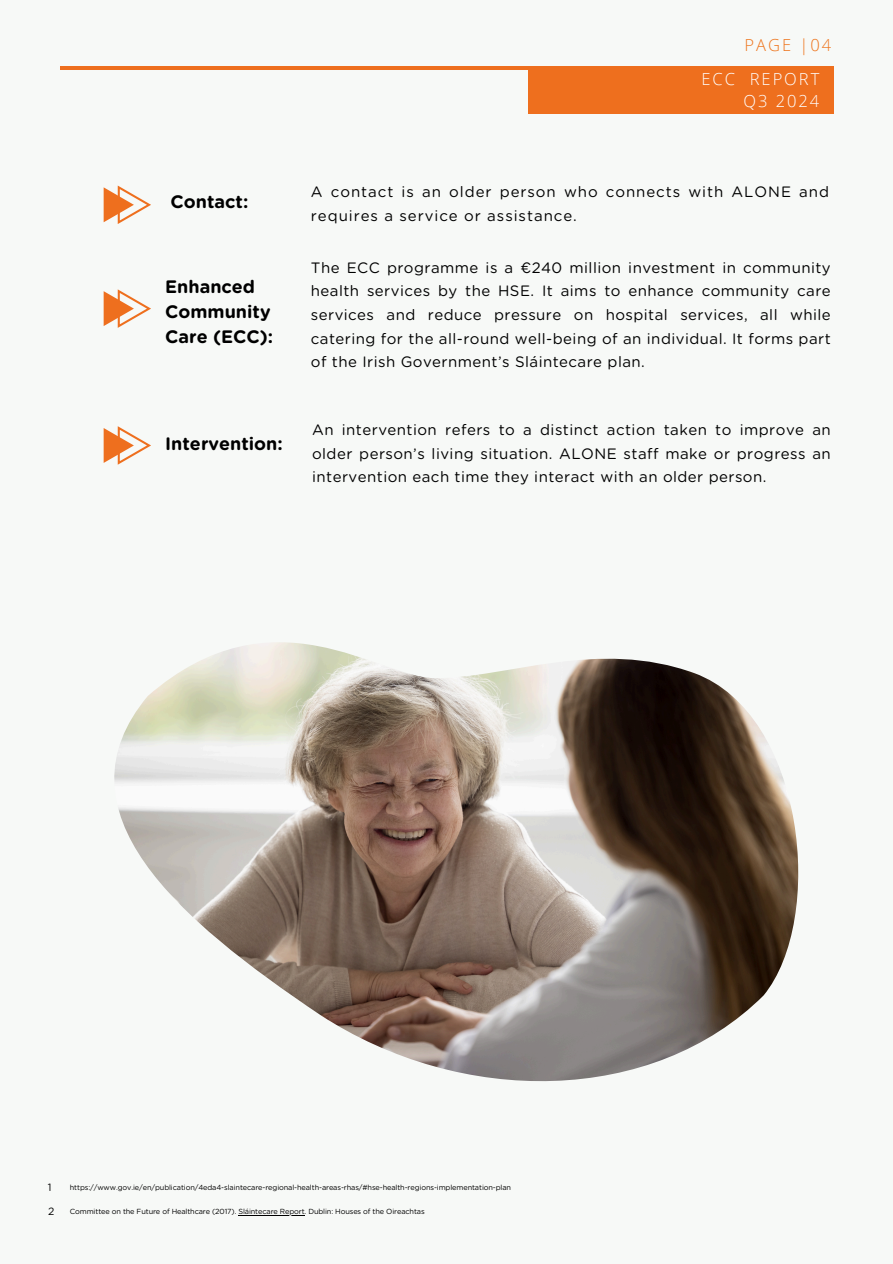
<style>
.page{position:relative;width:893px;height:1264px;background:#fff}
.page>*{position:absolute;margin:0;border:0;box-sizing:border-box;transform-origin:0 0}
.t1{font:700 18px/24.8px "Gotham Rounded";color:#000}
.t2{font:300 16.5px/22.5px "Open Sans";letter-spacing:.12em;color:#fff;text-align:right}
.t3{font:300 16.5px "Open Sans";letter-spacing:.12em;color:#ee751d}
.t4{font:15px/23.7px "Gotham Rounded";letter-spacing:.03em;color:#000;text-align:justify}
.t5{font:15px/23.7px "Gotham Rounded";letter-spacing:.065em;color:#000}
.t6{font:10.5px "Gotham Rounded";color:#000}
.t7{font:7.35px "Gotham Rounded";letter-spacing:-.015em;color:#000}
</style>
<div class="page">
<div style="left:0;top:0;width:892px;height:1263px;background:#f7f9f7"></div>
<svg style="left:104px;top:185px;width:47px;height:39px"></svg>
<svg style="left:104px;top:289px;width:47px;height:38px"></svg>
<svg style="left:104px;top:426px;width:47px;height:38px"></svg>
<hr style="left:61px;top:66px;width:770px;height:4px;background:#ee6f1e">
<div style="left:528px;top:66px;width:304px;height:47px;background:#ee6f1e"></div>
<hr style="left:238px;top:1214px;width:66px;height:1px;background:#000">
<img style="left:114px;top:642px;width:684px;height:440px">
<p class="t3" style="left:744px;top:34px;width:88px">PAGE |04</p>
<h2 class="t2" style="left:701px;top:67px;width:119px">ECC REPORT<br>Q3 2024</h2>
<p class="t1" style="left:171px;top:190px;width:79px">Contact:</p>
<h1 class="t1" style="left:165px;top:275px;width:109px">Enhanced<br>Community<br>Care (ECC):</h1>
<p class="t1" style="left:165px;top:432px;width:119px">Intervention:</p>
<h1 class="t5" style="left:311px;top:180px;width:519px">A contact is an older person who connects with ALONE and requires a service or assistance.</h1>
<p class="t4" style="left:311px;top:256px;width:521px">The ECC programme is a €240 million investment in community health services by the HSE. It aims to enhance community care services and reduce pressure on hospital services, all while catering for the all-round well-being of an individual. It forms part of the Irish Government’s Sláintecare plan.</p>
<p class="t4" style="left:312px;top:418px;width:520px">An intervention refers to a distinct action taken to improve an older person’s living situation. ALONE staff make or progress an intervention each time they interact with an older person.</p>
<h2 class="t6" style="left:48px;top:1182px;width:5px">1</h2>
<h2 class="t6" style="left:48px;top:1206px;width:8px">2</h2>
<h3 class="t7" style="left:70px;top:1208px;width:356px">Committee on the Future of Healthcare (2017). Sláintecare Report. Dublin: Houses of the Oireachtas</h3>
<p class="t7" style="left:70px;top:1184px;width:442px">https://www.gov.ie/en/publication/4eda4-slaintecare-regional-health-areas-rhas/#hse-health-regions-implementation-plan</p>
</div>
